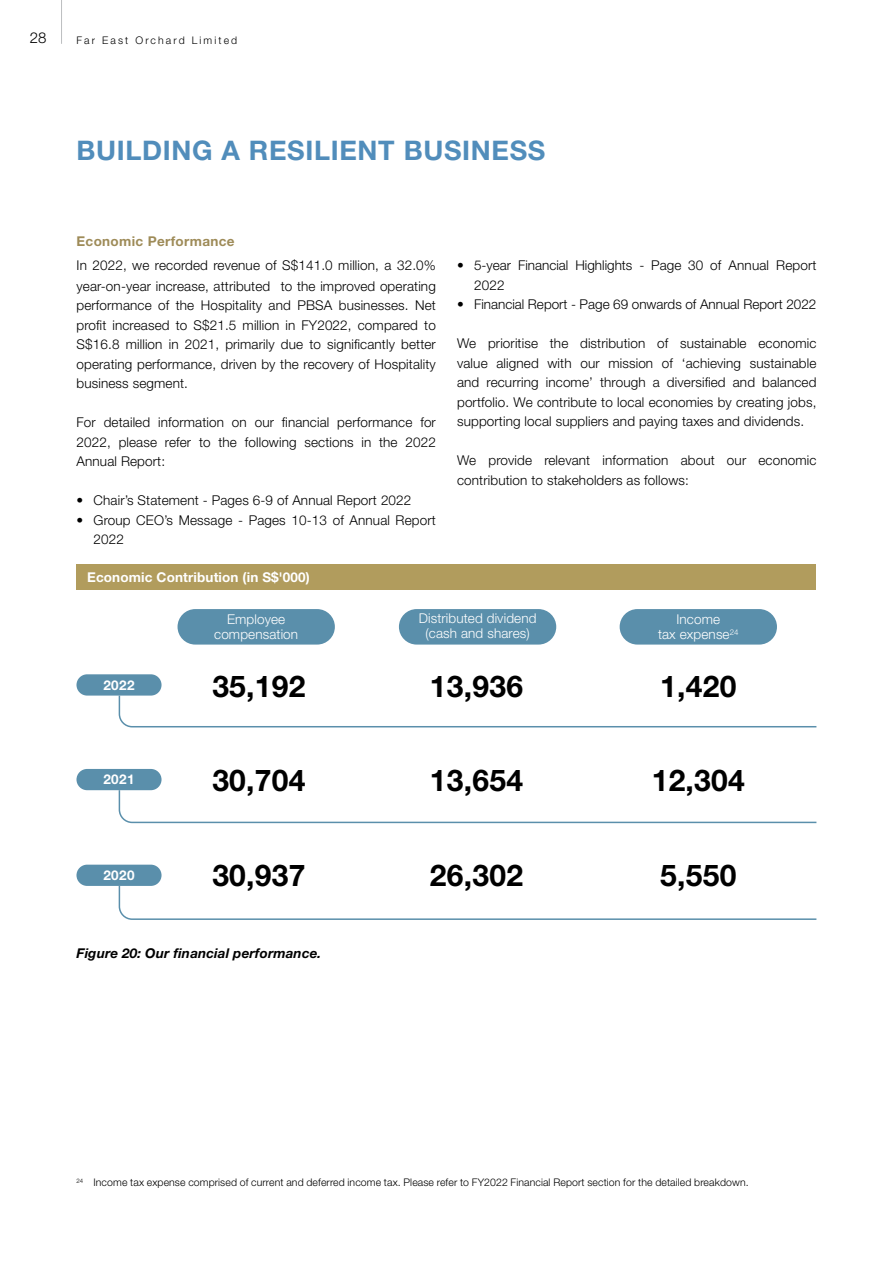
<style>
.page{position:relative;width:893px;height:1263px;background:#fff}
.page>*{position:absolute;margin:0;border:0;box-sizing:border-box;transform-origin:0 0}
.t1{font:700 30px "Helvetica Neue LT Std";letter-spacing:.01em;color:#000}
.t2{font:700 27px "Helvetica Neue LT Std";letter-spacing:.025em;color:#518dbb}
.t3{font:300 15px "Helvetica Neue LT Std";color:#000}
.t4{font:300 13.5px/19.5px "Helvetica Neue LT Std";letter-spacing:.01em;color:#000;text-align:justify}
.t5{font:300 13.5px/15px "Helvetica Neue LT Std";letter-spacing:.01em;color:#fff;text-align:center}
.t6{font:700 13.5px "Helvetica Neue LT Std";letter-spacing:.01em;color:#fff}
.t7{font:italic 700 13.5px "Helvetica Neue LT Std";letter-spacing:.01em;color:#000}
.t8{font:700 13.5px "Helvetica Neue LT Std";letter-spacing:.025em;color:#9e8b58}
.t9{font:300 10.5px "Helvetica Neue LT Std";letter-spacing:.01em;color:#000}
.t10{font:300 10.5px "Helvetica Neue LT Std";letter-spacing:.2em;color:#000}
</style>
<div class="page">
<div style="left:76px;top:674px;width:86px;height:21px;background:#5a8fab;border-radius:11px"></div>
<div style="left:76px;top:769px;width:86px;height:21px;background:#5a8fab;border-radius:11px"></div>
<div style="left:76px;top:865px;width:86px;height:21px;background:#5a8fab;border-radius:11px"></div>
<svg style="left:118px;top:694px;width:699px;height:34px"></svg>
<svg style="left:118px;top:789px;width:699px;height:35px"></svg>
<svg style="left:118px;top:884px;width:699px;height:36px"></svg>
<div style="left:76px;top:564px;width:740px;height:26px;background:#b19c5d"></div>
<div style="left:178px;top:609px;width:157px;height:36px;background:#5a8fab;border-radius:18px"></div>
<div style="left:399px;top:609px;width:157px;height:36px;background:#5a8fab;border-radius:18px"></div>
<div style="left:620px;top:609px;width:157px;height:36px;background:#5a8fab;border-radius:18px"></div>
<hr style="left:61px;top:0;width:1px;height:44px;background:#bcbec0">
<p class="t3" style="left:30px;top:29px;width:18px">28</p>
<p class="t10" style="left:77px;top:34px;width:162px">Far East Orchard Limited</p>
<h2 class="t2" style="left:77px;top:133px;width:470px">BUILDING A RESILIENT BUSINESS</h2>
<p class="t8" style="left:77px;top:233px;width:160px">Economic Performance</p>
<p class="t4" style="left:77px;top:255px;width:361px">In 2022, we recorded revenue of S$141.0 million, a 32.0% year-on-year increase, attributed to the improved operating performance of the Hospitality and PBSA businesses. Net profit increased to S$21.5 million in FY2022, compared to S$16.8 million in 2021, primarily due to significantly better operating performance, driven by the recovery of Hospitality business segment.</p>
<p class="t4" style="left:77px;top:412px;width:361px">For detailed information on our financial performance for 2022, please refer to the following sections in the 2022<br>Annual Report:</p>
<p class="t4" style="left:77px;top:490px;width:336px">• Chair’s Statement - Pages 6-9 of Annual Report 2022</p>
<p class="t4" style="left:94px;top:510px;width:344px;text-indent:-17px">• Group CEO’s Message - Pages 10-13 of Annual Report<br>2022</p>
<p class="t6" style="left:87px;top:569px;width:224px">Economic Contribution (in S$'000)</p>
<p class="t4" style="left:474px;top:255px;width:344px;text-indent:-17px">• 5-year Financial Highlights - Page 30 of Annual Report<br>2022</p>
<p class="t4" style="left:457px;top:294px;width:361px">• Financial Report - Page 69 onwards of Annual Report 2022</p>
<p class="t4" style="left:457px;top:333px;width:361px">We prioritise the distribution of sustainable economic value aligned with our mission of ‘achieving sustainable and recurring income’ through a diversified and balanced portfolio. We contribute to local economies by creating jobs, supporting local suppliers and paying taxes and dividends.</p>
<p class="t4" style="left:457px;top:450px;width:361px">We provide relevant information about our economic contribution to stakeholders as follows:</p>
<p class="t5" style="left:214px;top:611px;width:85px">Employee compensation</p>
<p class="t5" style="left:419px;top:611px;width:119px">Distributed dividend (cash and shares)</p>
<p class="t5" style="left:658px;top:611px;width:82px">Income<br>tax expense<sup>24</sup></p>
<p class="t6" style="left:103px;top:677px;width:33px">2022</p>
<h1 class="t1" style="left:212px;top:668px;width:95px">35,192</h1>
<h1 class="t1" style="left:430px;top:668px;width:95px">13,936</h1>
<h1 class="t1" style="left:660px;top:668px;width:78px">1,420</h1>
<p class="t6" style="left:103px;top:771px;width:33px">2021</p>
<h1 class="t1" style="left:212px;top:762px;width:95px">30,704</h1>
<h1 class="t1" style="left:430px;top:762px;width:95px">13,654</h1>
<h1 class="t1" style="left:652px;top:762px;width:95px">12,304</h1>
<p class="t6" style="left:103px;top:867px;width:33px">2020</p>
<h1 class="t1" style="left:212px;top:857px;width:95px">30,937</h1>
<h1 class="t1" style="left:430px;top:857px;width:95px">26,302</h1>
<h1 class="t1" style="left:660px;top:857px;width:78px">5,550</h1>
<p class="t7" style="left:77px;top:945px;width:246px">Figure 20: Our financial performance.</p>
<p class="t9" style="left:76px;top:1176px;width:674px"><sup>24</sup> Income tax expense comprised of current and deferred income tax. Please refer to FY2022 Financial Report section for the detailed breakdown.</p>
</div>
